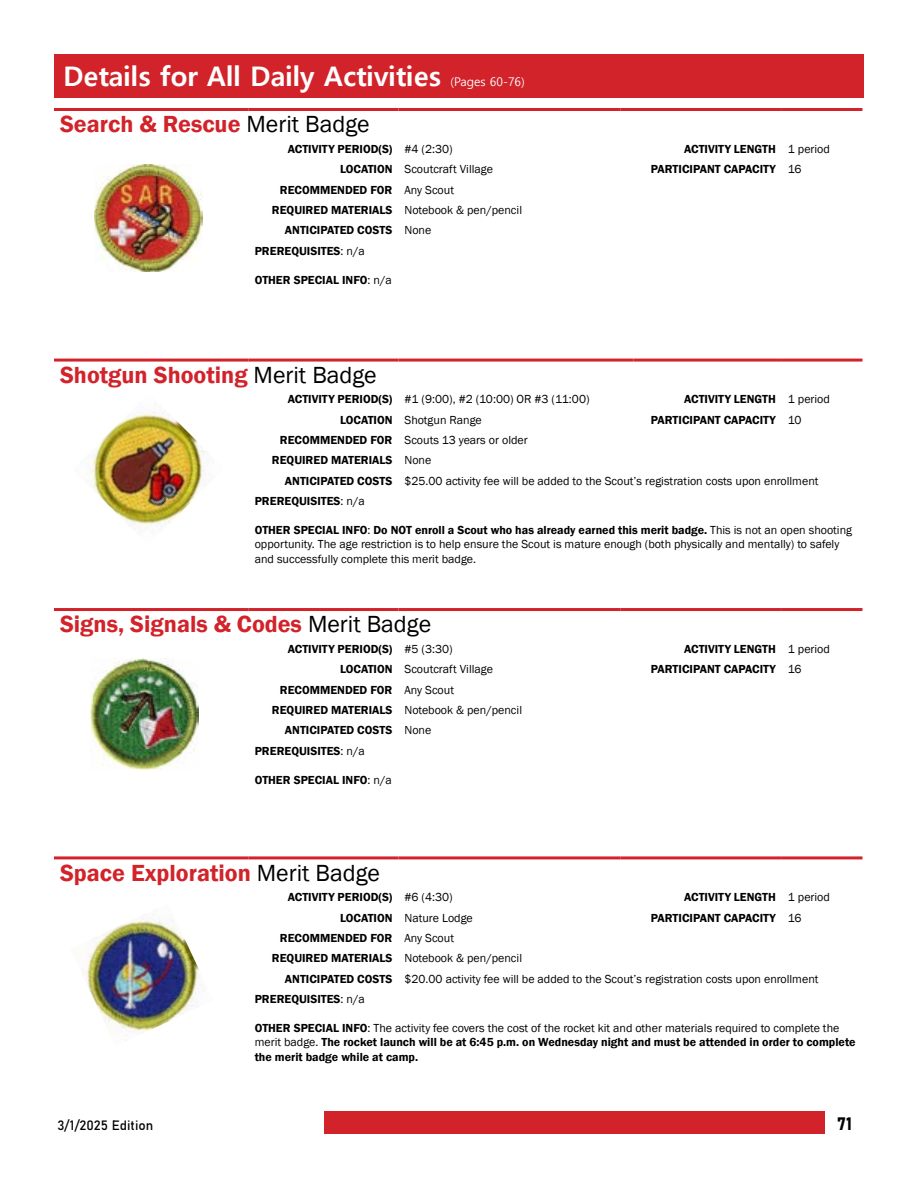
<style>
.page{position:relative;width:918px;height:1188px;background:#fff}
.page>*{position:absolute;margin:0;border:0;box-sizing:border-box;transform-origin:0 0}
.t1{font:700 27px "Malgun Gothic";color:#fff}
.t2{font:600 24px "Franklin Gothic";color:#d2232a}
.t3{font:18px "Bahnschrift";color:#000}
.t4{font:13.5px "Bahnschrift";color:#000}
.t5{font:600 12px/14.4px "Franklin Gothic";color:#000}
.t6{font:12px/14.4px "Franklin Gothic";color:#000}
.t7{font:12px "Malgun Gothic";color:#fff}
.s1{font-weight:400;color:#000}
.s2{font-weight:400}
.s3{font-weight:600}
</style>
<div class="page">
<div style="left:325px;top:1111px;width:500px;height:23px;background:#d2232a"></div>
<div style="left:54px;top:54px;width:810px;height:43px;background:#d2232a"></div>
<hr style="left:54px;top:108px;width:195px;height:3px;background:#d2232a">
<hr style="left:249px;top:108px;width:150px;height:3px;background:#d2232a">
<hr style="left:399px;top:108px;width:221px;height:3px;background:#d2232a">
<hr style="left:620px;top:108px;width:162px;height:3px;background:#d2232a">
<hr style="left:782px;top:108px;width:81px;height:3px;background:#d2232a">
<img style="left:95px;top:164px;width:107px;height:107px">
<hr style="left:54px;top:359px;width:195px;height:3px;background:#d2232a">
<hr style="left:249px;top:359px;width:150px;height:3px;background:#d2232a">
<hr style="left:399px;top:359px;width:234px;height:3px;background:#d2232a">
<hr style="left:633px;top:359px;width:149px;height:3px;background:#d2232a">
<hr style="left:782px;top:359px;width:81px;height:3px;background:#d2232a">
<img style="left:80px;top:407px;width:133px;height:128px">
<hr style="left:54px;top:608px;width:195px;height:3px;background:#d2232a">
<hr style="left:249px;top:608px;width:150px;height:3px;background:#d2232a">
<hr style="left:399px;top:608px;width:221px;height:3px;background:#d2232a">
<hr style="left:620px;top:608px;width:162px;height:3px;background:#d2232a">
<hr style="left:782px;top:608px;width:81px;height:3px;background:#d2232a">
<img style="left:90px;top:659px;width:108px;height:111px">
<hr style="left:54px;top:856px;width:195px;height:3px;background:#d2232a">
<hr style="left:249px;top:856px;width:150px;height:3px;background:#d2232a">
<hr style="left:399px;top:856px;width:221px;height:3px;background:#d2232a">
<hr style="left:620px;top:856px;width:162px;height:3px;background:#d2232a">
<hr style="left:782px;top:856px;width:81px;height:3px;background:#d2232a">
<img style="left:73px;top:909px;width:132px;height:132px">
<h1 class="t1" style="left:64px;top:60px;width:379px">Details for All Daily Activities</h1>
<p class="t7" style="left:450px;top:75px;width:76px">(Pages 60-76)</p>
<h2 class="t2" style="left:60px;top:110px;width:311px">Search &amp; Rescue <span class="s1">Merit Badge</span></h2>
<p class="t5" style="left:288px;top:142px;width:166px">ACTIVITY PERIOD(S) <span class="s2">#4 (2:30)</span></p>
<p class="t5" style="left:684px;top:142px;width:147px">ACTIVITY LENGTH <span class="s2">1 period</span></p>
<p class="t6" style="left:340px;top:162px;width:155px"><span class="s3">LOCATION</span> Scoutcraft Village</p>
<p class="t5" style="left:651px;top:162px;width:152px">PARTICIPANT CAPACITY <span class="s2">16</span></p>
<p class="t5" style="left:280px;top:183px;width:176px">RECOMMENDED FOR <span class="s2">Any Scout</span></p>
<p class="t6" style="left:272px;top:203px;width:252px"><span class="s3">REQUIRED MATERIALS</span> Notebook &amp; pen/pencil</p>
<p class="t5" style="left:285px;top:223px;width:148px">ANTICIPATED COSTS <span class="s2">None</span></p>
<p class="t5" style="left:255px;top:244px;width:112px">PREREQUISITES<span class="s2">: n/a</span></p>
<p class="t5" style="left:255px;top:273px;width:139px">OTHER SPECIAL INFO<span class="s2">: n/a</span></p>
<h2 class="t2" style="left:60px;top:360px;width:318px">Shotgun Shooting <span class="s1">Merit Badge</span></h2>
<p class="t6" style="left:288px;top:392px;width:303px"><span class="s3">ACTIVITY PERIOD(S)</span> #1 (9:00), #2 (10:00) OR #3 (11:00)</p>
<p class="t5" style="left:684px;top:392px;width:147px">ACTIVITY LENGTH <span class="s2">1 period</span></p>
<p class="t6" style="left:340px;top:413px;width:143px"><span class="s3">LOCATION</span> Shotgun Range</p>
<p class="t5" style="left:651px;top:413px;width:152px">PARTICIPANT CAPACITY <span class="s2">10</span></p>
<p class="t5" style="left:272px;top:430px;width:257px;line-height:20.4px;text-indent:8px">RECOMMENDED FOR <span class="s2">Scouts 13 years or older<br></span>REQUIRED MATERIALS <span class="s2">None</span></p>
<p class="t6" style="left:255px;top:471px;width:565px;line-height:20.4px;text-indent:30px"><span class="s3">ANTICIPATED COSTS</span> $25.00 activity fee will be added to the Scout’s registration costs upon enrollment<br><span class="s3">PREREQUISITES</span>: n/a</p>
<p class="t6" style="left:255px;top:523px;width:599px"><span class="s3">OTHER SPECIAL INFO</span>: <span class="s3">Do NOT enroll a Scout who has already earned this merit badge.</span> This is not an open shooting opportunity. The age restriction is to help ensure the Scout is mature enough (both physically and mentally) to safely and successfully complete this merit badge.</p>
<h2 class="t2" style="left:60px;top:610px;width:373px">Signs, Signals &amp; Codes <span class="s1">Merit Badge</span></h2>
<p class="t5" style="left:288px;top:642px;width:166px">ACTIVITY PERIOD(S) <span class="s2">#5 (3:30)</span></p>
<p class="t5" style="left:684px;top:642px;width:147px">ACTIVITY LENGTH <span class="s2">1 period</span></p>
<p class="t6" style="left:340px;top:662px;width:155px"><span class="s3">LOCATION</span> Scoutcraft Village</p>
<p class="t5" style="left:651px;top:662px;width:152px">PARTICIPANT CAPACITY <span class="s2">16</span></p>
<p class="t5" style="left:280px;top:682px;width:176px">RECOMMENDED FOR <span class="s2">Any Scout</span></p>
<p class="t6" style="left:272px;top:703px;width:252px"><span class="s3">REQUIRED MATERIALS</span> Notebook &amp; pen/pencil</p>
<p class="t5" style="left:285px;top:723px;width:148px">ANTICIPATED COSTS <span class="s2">None</span></p>
<p class="t5" style="left:255px;top:744px;width:112px">PREREQUISITES<span class="s2">: n/a</span></p>
<p class="t5" style="left:255px;top:772px;width:139px">OTHER SPECIAL INFO<span class="s2">: n/a</span></p>
<h2 class="t2" style="left:60px;top:858px;width:321px">Space Exploration <span class="s1">Merit Badge</span></h2>
<p class="t5" style="left:288px;top:890px;width:166px">ACTIVITY PERIOD(S) <span class="s2">#6 (4:30)</span></p>
<p class="t5" style="left:684px;top:890px;width:147px">ACTIVITY LENGTH <span class="s2">1 period</span></p>
<p class="t6" style="left:340px;top:911px;width:134px"><span class="s3">LOCATION</span> Nature Lodge</p>
<p class="t5" style="left:651px;top:910px;width:152px">PARTICIPANT CAPACITY <span class="s2">16</span></p>
<p class="t5" style="left:280px;top:931px;width:176px">RECOMMENDED FOR <span class="s2">Any Scout</span></p>
<p class="t6" style="left:272px;top:951px;width:252px"><span class="s3">REQUIRED MATERIALS</span> Notebook &amp; pen/pencil</p>
<p class="t6" style="left:285px;top:972px;width:535px"><span class="s3">ANTICIPATED COSTS</span> $20.00 activity fee will be added to the Scout’s registration costs upon enrollment</p>
<p class="t5" style="left:255px;top:992px;width:112px">PREREQUISITES<span class="s2">: n/a</span></p>
<p class="t5" style="left:255px;top:1021px;width:602px">OTHER SPECIAL INFO<span class="s2">: The activity fee covers the cost of the rocket kit and other materials required to complete the merit badge.</span> The rocket launch will be at 6:45 p.m. on Wednesday night and must be attended in order to complete the merit badge while at camp.</p>
<p class="t4" style="left:58px;top:1115px;width:97px">3/1/2025 Edition</p>
<h3 class="t3" style="left:837px;top:1110px;width:17px">71</h3>
</div>
